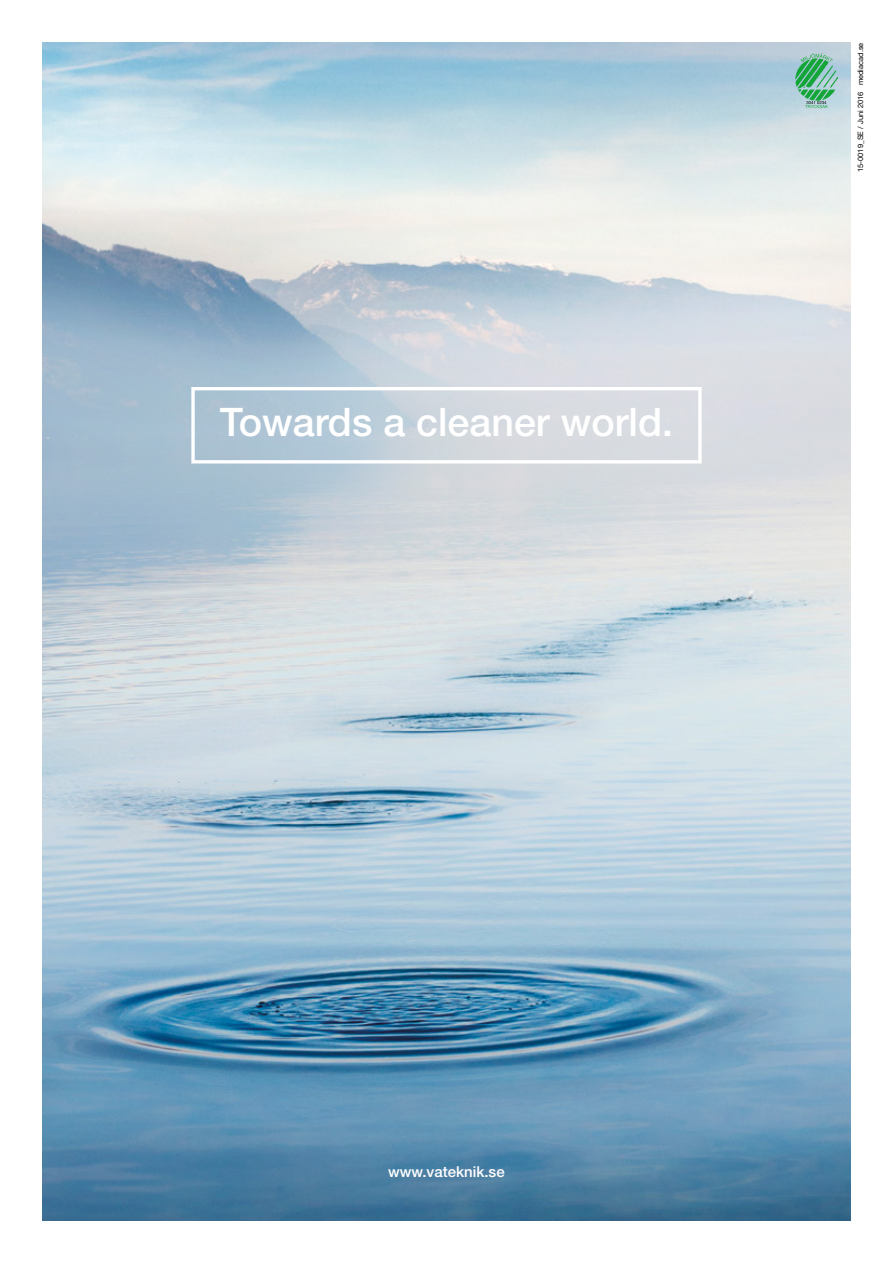
<style>
.page{position:relative;width:893px;height:1263px;background:#fff}
.page>*{position:absolute;margin:0;border:0;box-sizing:border-box;transform-origin:0 0}
.t1{font:500 39.3px "Helvetica Neue LT Std";color:#fff}
.t2{font:500 15px "Helvetica Neue LT Std";color:#fff}
.t3{font:7.5px "Helvetica Neue LT Std";color:#000}
</style>
<div class="page">
<img style="left:43px;top:43px;width:807px;height:1177px">
<div style="left:191px;top:387px;width:511px;height:76px;border:3px solid #fff"></div>
<img style="left:795px;top:58px;width:43px;height:42px">
<svg style="left:800px;top:53px;width:33px;height:9px"></svg>
<svg style="left:805px;top:101px;width:23px;height:7px"></svg>
<h1 class="t1" style="left:220px;top:399px;width:455px">Towards a cleaner world.</h1>
<p class="t3" style="left:856px;top:172px;width:131px;rotate:-90deg">15-0019_SE / Juni 2016 mediacad.se</p>
<h2 class="t2" style="left:388px;top:1163px;width:118px">www.vateknik.se</h2>
</div>
